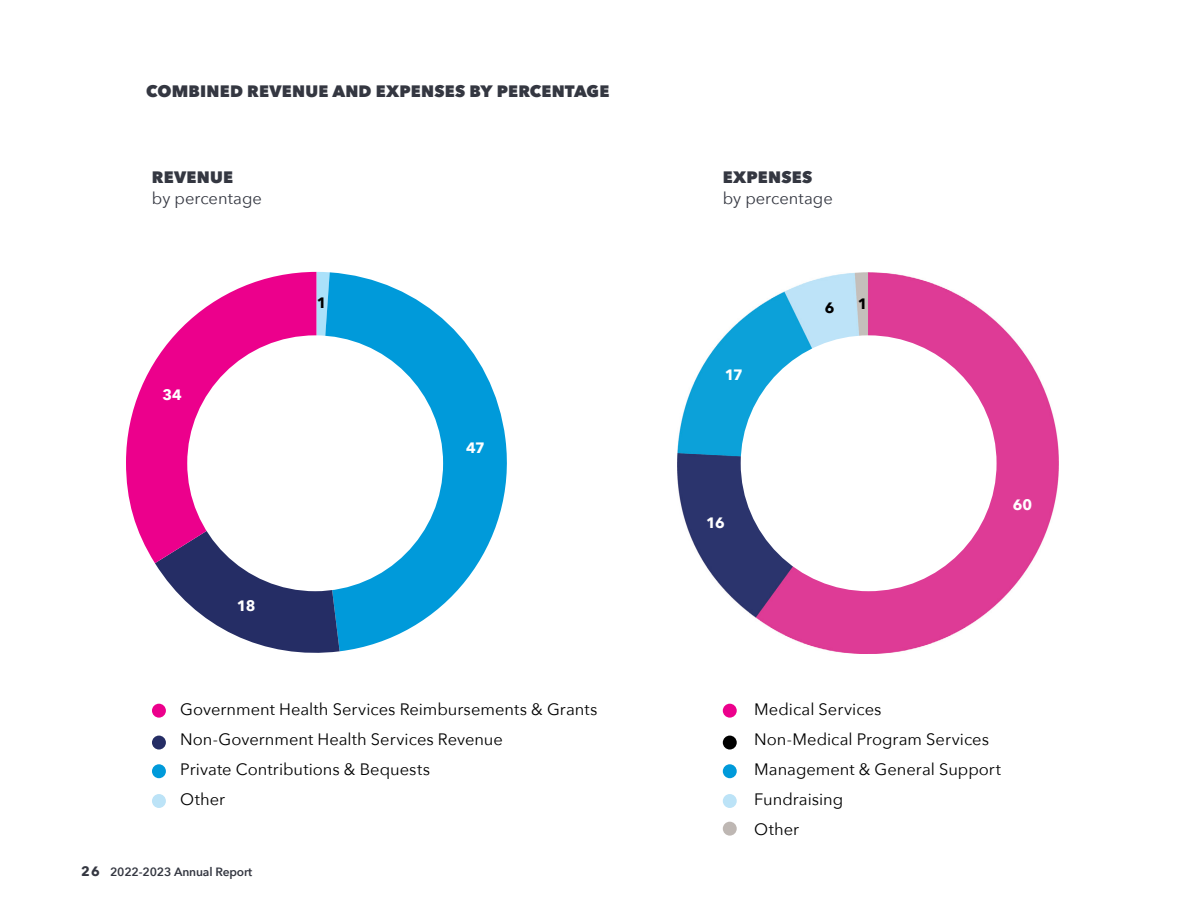
<style>
.page{position:relative;width:1188px;height:918px;background:#fff}
.page>*{position:absolute;margin:0;border:0;box-sizing:border-box;transform-origin:0 0}
.t1{font:16.5px/30px "Avenir Next";color:#000}
.t2{font:800 16.5px "Avenir Next";letter-spacing:.015em;color:#343741}
.t3{font:16.5px "Avenir Next";color:#343741}
.t4{font:700 15px "Avenir Next";letter-spacing:-.045em;color:#fff}
.t5{font:700 15px "Avenir Next";color:#000}
.t6{font:600 12px "Avenir Next";letter-spacing:-.01em;color:#343741}
.s1{font-weight:700;font-size:13.5px}
</style>
<div class="page">
<svg style="left:340px;top:273px;width:167px;height:378px;fill:#009ada"></svg>
<svg style="left:155px;top:272px;width:185px;height:381px"></svg>
<svg style="left:126px;top:272px;width:190px;height:291px;fill:#ec008c"></svg>
<img style="left:677px;top:273px;width:381px;height:381px">
<div style="left:187px;top:335px;width:256px;height:256px;background:#fff;border-radius:50%"></div>
<div style="left:152px;top:704px;width:14px;height:14px;background:#ec008c;border-radius:50%"></div>
<div style="left:152px;top:736px;width:14px;height:14px;background:#252d65;border-radius:50%"></div>
<div style="left:152px;top:764px;width:14px;height:14px;background:#009ada;border-radius:50%"></div>
<div style="left:152px;top:794px;width:14px;height:14px;background:#bce3f7;border-radius:50%"></div>
<div style="left:723px;top:704px;width:14px;height:14px;background:#ec008c;border-radius:50%"></div>
<div style="left:723px;top:736px;width:14px;height:14px;background:#000;border-radius:50%"></div>
<div style="left:723px;top:764px;width:14px;height:14px;background:#009ada;border-radius:50%"></div>
<div style="left:723px;top:794px;width:14px;height:14px;background:#bce3f7;border-radius:50%"></div>
<div style="left:723px;top:822px;width:14px;height:14px;background:#beb7b3;border-radius:50%"></div>
<div style="left:741px;top:335px;width:256px;height:256px;background:#fff;border-radius:50%"></div>
<p class="t2" style="left:146px;top:81px;width:465px">COMBINED REVENUE AND EXPENSES BY PERCENTAGE</p>
<p class="t2" style="left:152px;top:167px;width:83px">REVENUE</p>
<p class="t3" style="left:152px;top:184px;width:111px">by percentage</p>
<p class="t4" style="left:162px;top:382px;width:21px">34</p>
<p class="t5" style="left:317px;top:290px;width:11px">1</p>
<p class="t4" style="left:237px;top:593px;width:20px">18</p>
<p class="t4" style="left:466px;top:435px;width:20px">47</p>
<p class="t2" style="left:723px;top:167px;width:91px">EXPENSES</p>
<p class="t3" style="left:723px;top:184px;width:111px">by percentage</p>
<p class="t4" style="left:725px;top:362px;width:20px">17</p>
<p class="t4" style="left:706px;top:509px;width:20px">16</p>
<p class="t5" style="left:825px;top:294px;width:11px">6</p>
<p class="t5" style="left:858px;top:291px;width:11px">1</p>
<p class="t4" style="left:1013px;top:491px;width:21px">60</p>
<p class="t1" style="left:180px;top:694px;width:419px">Government Health Services Reimbursements &amp; Grants Non-Government Health Services Revenue<br>Private Contributions &amp; Bequests<br>Other</p>
<p class="t1" style="left:754px;top:694px;width:248px">Medical Services<br>Non-Medical Program Services<br>Management &amp; General Support<br>Fundraising<br>Other</p>
<p class="t6" style="left:81px;top:861px;width:173px"><span class="s1">26</span> 2022-2023 Annual Report</p>
</div>
